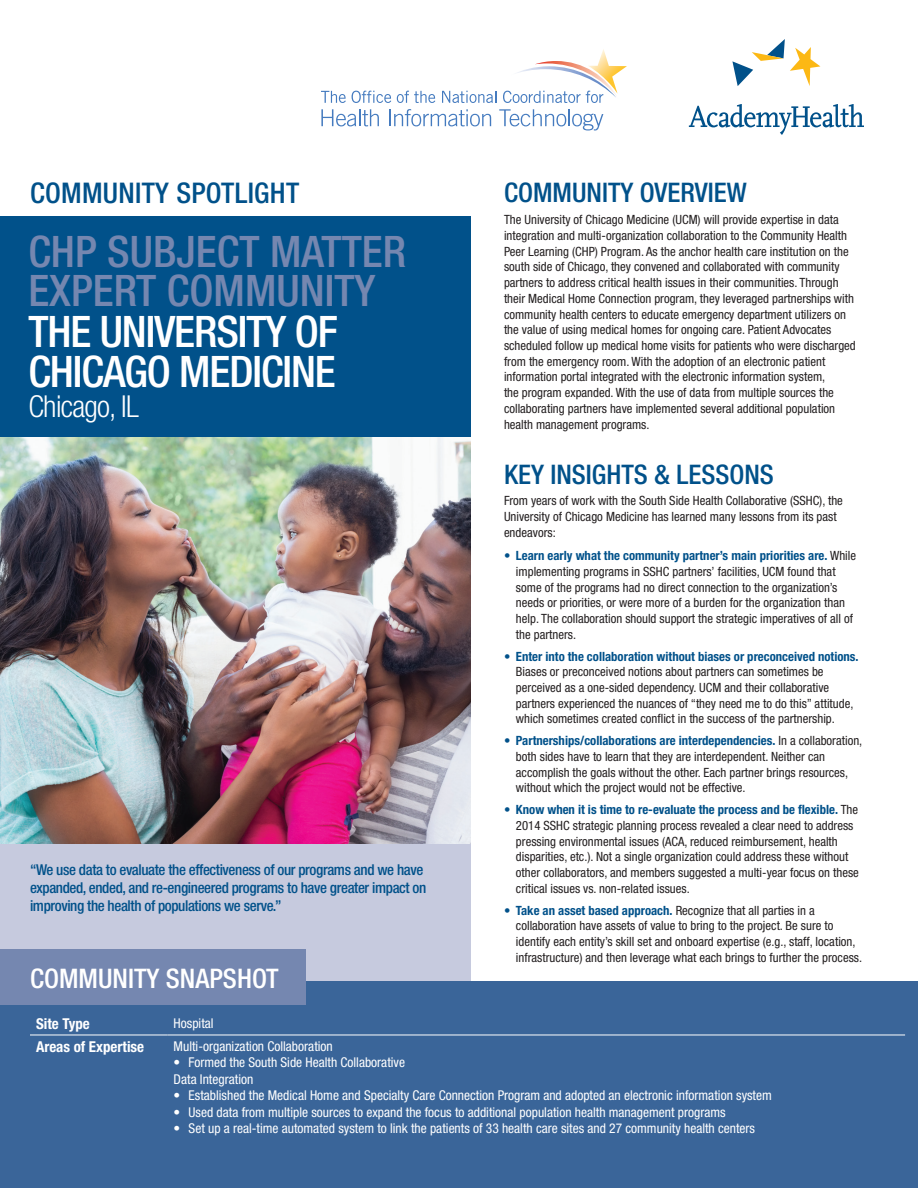
<style>
.page{position:relative;width:918px;height:1188px;background:#fff}
.page>*{position:absolute;margin:0;border:0;box-sizing:border-box;transform-origin:0 0}
.t1{font:500 condensed 43.5px/39px "Helvetica Neue LT Std";color:#7587b0}
.t2{font:500 condensed 43.5px/40.3px "Helvetica Neue LT Std";letter-spacing:-.025em;color:#fff}
.t3{font:300 condensed 30.3px "Helvetica Neue LT Std";letter-spacing:-.025em;color:#fff}
.t4{font:500 condensed 28.5px "Helvetica Neue LT Std";letter-spacing:.01em;color:#01518a}
.t5{font:500 condensed 27px "Helvetica Neue LT Std";color:#01518a}
.t6{font:500 condensed 27px "Helvetica Neue LT Std";color:#fff}
.t7{font:500 condensed 15px/18px "Helvetica Neue LT Std";letter-spacing:-.025em;color:#01518a}
.t8{font:700 condensed 15px "Helvetica Neue LT Std";color:#fff}
.t9{font:condensed 13.5px/16.5px "Helvetica Neue LT Std";color:#fff}
.t10{font:condensed 12.75px/15.8px "Helvetica Neue LT Std";color:#231f20}
.s1{color:#01518a}
.s2{font-weight:700;color:#01518a}
</style>
<div class="page">
<img style="left:0;top:436px;width:471px;height:408px">
<div style="left:0;top:216px;width:471px;height:220px;background:#01518a"></div>
<div style="left:0;top:844px;width:471px;height:204px;background:#c6cade"></div>
<svg style="left:732px;top:39px;width:88px;height:47px"></svg>
<svg style="left:689px;top:104px;width:175px;height:31px"></svg>
<svg style="left:321px;top:91px;width:25px;height:12px"></svg>
<svg style="left:352px;top:91px;width:39px;height:12px"></svg>
<svg style="left:397px;top:91px;width:38px;height:12px"></svg>
<svg style="left:442px;top:91px;width:54px;height:12px"></svg>
<svg style="left:321px;top:109px;width:58px;height:17px"></svg>
<svg style="left:389px;top:109px;width:102px;height:17px"></svg>
<svg style="left:499px;top:109px;width:104px;height:21px"></svg>
<svg style="left:503px;top:49px;width:124px;height:54px"></svg>
<div style="left:0;top:981px;width:918px;height:207px;background:#3a6599"></div>
<div style="left:0;top:950px;width:306px;height:55px;background:#7587b0"></div>
<hr style="left:30px;top:1035px;width:138px;height:1px;background:#fff">
<hr style="left:168px;top:1035px;width:737px;height:1px;background:#fff">
<h3 class="t4" style="left:30px;top:176px;width:271px">COMMUNITY SPOTLIGHT</h3>
<h1 class="t1" style="left:28px;top:232px;width:379px">CHP SUBJECT MATTER<br>EXPERT COMMUNITY</h1>
<h1 class="t2" style="left:28px;top:311px;width:311px">THE UNIVERSITY OF<br>CHICAGO MEDICINE</h1>
<h2 class="t3" style="left:28px;top:389px;width:112px">Chicago, IL</h2>
<p class="t7" style="left:30px;top:860px;width:398px">“We use data to evaluate the effectiveness of our programs and we have expanded, ended, and re-engineered programs to have greater impact on improving the health of populations we serve.”</p>
<h3 class="t5" style="left:504px;top:177px;width:244px">COMMUNITY OVERVIEW</h3>
<p class="t10" style="left:504px;top:212px;width:353px">The University of Chicago Medicine (UCM) will provide expertise in data integration and multi-organization collaboration to the Community Health Peer Learning (CHP) Program. As the anchor health care institution on the south side of Chicago, they convened and collaborated with community partners to address critical health issues in their communities. Through their Medical Home Connection program, they leveraged partnerships with community health centers to educate emergency department utilizers on the value of using medical homes for ongoing care. Patient Advocates scheduled follow up medical home visits for patients who were discharged from the emergency room. With the adoption of an electronic patient information portal integrated with the electronic information system,<br>the program expanded. With the use of data from multiple sources the collaborating partners have implemented several additional population health management programs.</p>
<h3 class="t5" style="left:504px;top:458px;width:271px">KEY INSIGHTS &amp; LESSONS</h3>
<p class="t10" style="left:504px;top:493px;width:340px">From years of work with the South Side Health Collaborative (SSHC), the<br>University of Chicago Medicine has learned many lessons from its past endeavors:</p>
<p class="t10" style="left:516px;top:548px;width:342px;text-indent:-12px"><span class="s1">•</span> <span class="s2">Learn early what the community partner’s main priorities are.</span> While implementing programs in SSHC partners’ facilities, UCM found that some of the programs had no direct connection to the organization’s needs or priorities, or were more of a burden for the organization than help. The collaboration should support the strategic imperatives of all of the partners.</p>
<p class="t10" style="left:516px;top:648px;width:344px;text-indent:-12px"><span class="s1">•</span> <span class="s2">Enter into the collaboration without biases or preconceived notions.<br></span>Biases or preconceived notions about partners can sometimes be perceived as a one-sided dependency. UCM and their collaborative partners experienced the nuances of “they need me to do this” attitude, which sometimes created conflict in the success of the partnership.</p>
<p class="t10" style="left:516px;top:733px;width:348px;text-indent:-12px"><span class="s1">•</span> <span class="s2">Partnerships/collaborations are interdependencies.</span> In a collaboration, both sides have to learn that they are interdependent. Neither can accomplish the goals without the other. Each partner brings resources, without which the project would not be effective.</p>
<p class="t10" style="left:516px;top:802px;width:344px;text-indent:-12px"><span class="s1">•</span> <span class="s2">Know when it is time to re-evaluate the process and be flexible.</span> The 2014 SSHC strategic planning process revealed a clear need to address pressing environmental issues (ACA, reduced reimbursement, health disparities, etc.). Not a single organization could address these without other collaborators, and members suggested a multi-year focus on these critical issues vs. non-related issues.</p>
<p class="t10" style="left:516px;top:902px;width:348px;text-indent:-12px"><span class="s1">•</span> <span class="s2">Take an asset based approach.</span> Recognize that all parties in a collaboration have assets of value to bring to the project. Be sure to identify each entity’s skill set and onboard expertise (e.g., staff, location, infrastructure) and then leverage what each brings to further the process.</p>
<h3 class="t6" style="left:30px;top:963px;width:250px">COMMUNITY SNAPSHOT</h3>
<p class="t8" style="left:36px;top:1015px;width:55px">Site Type</p>
<p class="t9" style="left:174px;top:1015px;width:41px">Hospital</p>
<p class="t8" style="left:36px;top:1037px;width:110px">Areas of Expertise</p>
<p class="t9" style="left:174px;top:1038px;width:161px">Multi-organization Collaboration</p>
<p class="t9" style="left:174px;top:1054px;width:233px">• Formed the South Side Health Collaborative<br>Data Integration</p>
<p class="t9" style="left:174px;top:1087px;width:600px">• Established the Medical Home and Specialty Care Connection Program and adopted an electronic information system</p>
<p class="t9" style="left:174px;top:1104px;width:554px">• Used data from multiple sources to expand the focus to additional population health management programs</p>
<p class="t9" style="left:174px;top:1120px;width:583px">• Set up a real-time automated system to link the patients of 33 health care sites and 27 community health centers</p>
</div>
